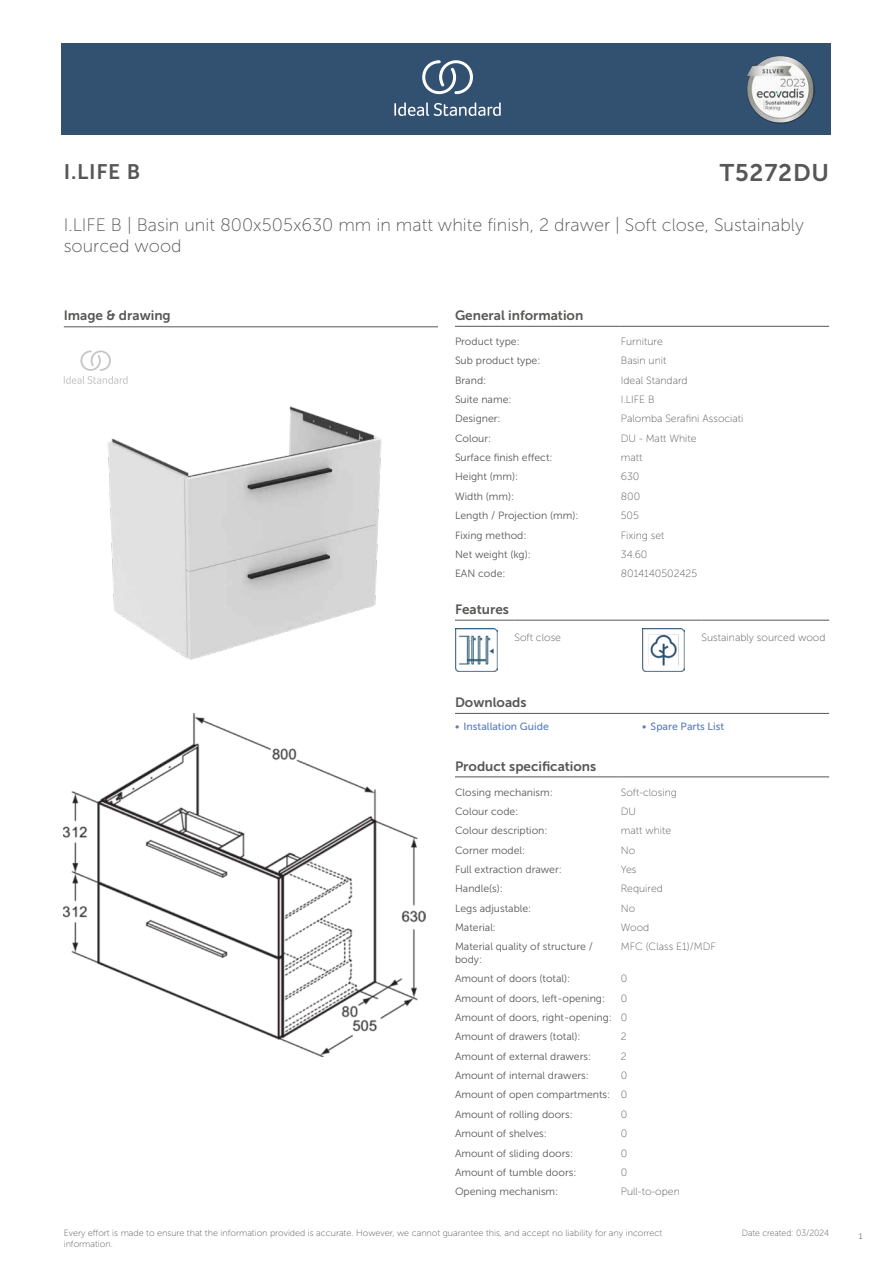
<style>
.page{position:relative;width:893px;height:1263px;background:#fff}
.page>*{position:absolute;margin:0;border:0;box-sizing:border-box;transform-origin:0 0}
.t1{font:24px "Museo Sans 700";letter-spacing:.035em;color:#575756}
.t2{font:21px "Museo Sans 700";color:#575756}
.t3{font:18px/21.6px "Museo Sans 100";color:#575756}
.t4{font:13.5px "Museo Sans 700";color:#575756}
.t5{font:10.5px/19.4px "Museo Sans 300";color:#575756}
.t6{font:10.5px "Museo Sans 100";color:#575756}
.t7{font:10.5px "Museo Sans 500";color:#5b7ebf}
.t8{font:9px/10.8px "Museo Sans 100";color:#575756}
.t9{font:9px "Museo Sans 100";color:#575756;scale:.95 1}
.t10{font:300 9px "Calibri";color:#575756;scale:.95 1}
.s1{font-family:"Museo Sans 100"}
</style>
<div class="page">
<div style="left:62px;top:43px;width:769px;height:91px;background:#325070"></div>
<hr style="left:455px;top:326px;width:166px;height:1px;background:#575756">
<hr style="left:621px;top:326px;width:208px;height:1px;background:#575756">
<hr style="left:455px;top:620px;width:59px;height:1px;background:#575756">
<hr style="left:514px;top:620px;width:128px;height:1px;background:#575756">
<hr style="left:642px;top:620px;width:60px;height:1px;background:#575756">
<hr style="left:702px;top:620px;width:127px;height:1px;background:#575756">
<img style="left:455px;top:629px;width:42px;height:42px">
<img style="left:642px;top:629px;width:43px;height:42px">
<hr style="left:455px;top:713px;width:187px;height:1px;background:#575756">
<hr style="left:642px;top:713px;width:187px;height:1px;background:#575756">
<hr style="left:455px;top:777px;width:166px;height:1px;background:#575756">
<hr style="left:621px;top:777px;width:208px;height:1px;background:#575756">
<img style="left:64px;top:714px;width:361px;height:343px">
<hr style="left:64px;top:327px;width:374px;height:1px;background:#575756">
<svg style="left:64px;top:350px;width:64px;height:34px"></svg>
<img style="left:107px;top:406px;width:275px;height:254px">
<svg style="left:394px;top:102px;width:107px;height:14px"></svg>
<svg style="left:422px;top:60px;width:51px;height:34px"></svg>
<img style="left:746px;top:56px;width:68px;height:67px">
<h2 class="t2" style="left:64px;top:160px;width:78px">I.LIFE B</h2>
<h1 class="t1" style="left:720px;top:160px;width:111px">T5272DU</h1>
<h3 class="t3" style="left:64px;top:214px;width:742px">I.LIFE B | Basin unit 800x505x630 mm in matt white finish, 2 drawer | Soft close, Sustainably sourced wood</h3>
<p class="t4" style="left:64px;top:308px;width:108px">Image &amp; drawing</p>
<p class="t4" style="left:455px;top:308px;width:130px">General information</p>
<p class="t5" style="left:455px;top:332px;width:66px">Product type:</p>
<p class="t6" style="left:621px;top:336px;width:44px">Furniture</p>
<p class="t5" style="left:455px;top:351px;width:87px">Sub product type:</p>
<p class="t6" style="left:621px;top:355px;width:47px">Basin unit</p>
<p class="t5" style="left:455px;top:370px;width:33px">Brand:</p>
<p class="t6" style="left:621px;top:374px;width:68px">Ideal Standard</p>
<p class="t5" style="left:455px;top:390px;width:58px">Suite name:</p>
<p class="t6" style="left:621px;top:394px;width:35px">I.LIFE B</p>
<p class="t5" style="left:455px;top:409px;width:47px">Designer:</p>
<p class="t6" style="left:621px;top:413px;width:124px">Palomba Serafini Associati</p>
<p class="t5" style="left:455px;top:429px;width:38px">Colour:</p>
<p class="t6" style="left:621px;top:433px;width:77px">DU - Matt White</p>
<p class="t5" style="left:455px;top:448px;width:99px">Surface finish effect:</p>
<p class="t6" style="left:621px;top:452px;width:23px">matt</p>
<p class="t5" style="left:455px;top:467px;width:65px">Height (mm):</p>
<p class="t6" style="left:621px;top:471px;width:20px">630</p>
<p class="t5" style="left:455px;top:487px;width:61px">Width (mm):</p>
<p class="t6" style="left:621px;top:491px;width:21px">800</p>
<p class="t5" style="left:455px;top:506px;width:125px">Length / Projection (mm):</p>
<p class="t6" style="left:621px;top:510px;width:20px">505</p>
<p class="t5" style="left:455px;top:525px;width:73px">Fixing method:</p>
<p class="t6" style="left:621px;top:529px;width:45px">Fixing set</p>
<p class="t5" style="left:455px;top:545px;width:77px">Net weight (kg):</p>
<p class="t6" style="left:621px;top:549px;width:28px">34.60</p>
<p class="t5" style="left:455px;top:564px;width:52px">EAN code:</p>
<p class="t6" style="left:621px;top:568px;width:78px">8014140502425</p>
<p class="t4" style="left:455px;top:602px;width:55px">Features</p>
<p class="t6" style="left:514px;top:632px;width:48px">Soft close</p>
<p class="t6" style="left:702px;top:632px;width:125px">Sustainably sourced wood</p>
<p class="t4" style="left:455px;top:695px;width:73px">Downloads</p>
<p class="t7" style="left:455px;top:721px;width:95px">• Installation Guide</p>
<p class="t7" style="left:642px;top:721px;width:84px">• Spare Parts List</p>
<p class="t4" style="left:455px;top:758px;width:143px">Product specifications</p>
<p class="t5" style="left:455px;top:782px;width:99px">Closing mechanism:</p>
<p class="t6" style="left:621px;top:786px;width:58px">Soft-closing</p>
<p class="t5" style="left:455px;top:802px;width:65px">Colour code:</p>
<p class="t6" style="left:621px;top:806px;width:17px">DU</p>
<p class="t5" style="left:455px;top:821px;width:94px">Colour description:</p>
<p class="t6" style="left:621px;top:825px;width:52px">matt white</p>
<p class="t5" style="left:455px;top:840px;width:72px">Corner model:</p>
<p class="t6" style="left:621px;top:844px;width:16px">No</p>
<p class="t5" style="left:455px;top:860px;width:108px">Full extraction drawer:</p>
<p class="t6" style="left:621px;top:864px;width:17px">Yes</p>
<p class="t5" style="left:455px;top:879px;width:49px">Handle(s):</p>
<p class="t6" style="left:621px;top:883px;width:44px">Required</p>
<p class="t5" style="left:455px;top:898px;width:78px">Legs adjustable:</p>
<p class="t6" style="left:621px;top:902px;width:16px">No</p>
<p class="t5" style="left:455px;top:918px;width:43px">Material:</p>
<p class="t6" style="left:621px;top:922px;width:30px">Wood</p>
<p class="t5" style="left:455px;top:940px;width:139px;line-height:12.6px">Material quality of structure / body:</p>
<p class="t6" style="left:621px;top:941px;width:96px">MFC (Class E1)/MDF</p>
<p class="t5" style="left:455px;top:969px;width:117px">Amount of doors (total):</p>
<p class="t6" style="left:621px;top:973px;width:8px">0</p>
<p class="t5" style="left:455px;top:988px;width:152px">Amount of doors, left-opening:</p>
<p class="t6" style="left:621px;top:992px;width:8px">0</p>
<p class="t5" style="left:455px;top:1008px;width:174px">Amount of doors, right-opening: <span class="s1">0<br></span>Amount of drawers (total):</p>
<p class="t6" style="left:621px;top:1031px;width:7px">2</p>
<p class="t5" style="left:455px;top:1046px;width:138px">Amount of external drawers:</p>
<p class="t6" style="left:621px;top:1050px;width:7px">2</p>
<p class="t5" style="left:455px;top:1066px;width:135px">Amount of internal drawers:</p>
<p class="t6" style="left:621px;top:1070px;width:8px">0</p>
<p class="t5" style="left:455px;top:1085px;width:174px">Amount of open compartments: <span class="s1">0<br></span>Amount of rolling doors:</p>
<p class="t6" style="left:621px;top:1109px;width:8px">0</p>
<p class="t5" style="left:455px;top:1124px;width:93px">Amount of shelves:</p>
<p class="t6" style="left:621px;top:1128px;width:8px">0</p>
<p class="t5" style="left:455px;top:1143px;width:120px">Amount of sliding doors:</p>
<p class="t6" style="left:621px;top:1147px;width:8px">0</p>
<p class="t5" style="left:455px;top:1163px;width:123px">Amount of tumble doors:</p>
<p class="t6" style="left:621px;top:1167px;width:8px">0</p>
<p class="t5" style="left:455px;top:1182px;width:105px">Opening mechanism:</p>
<p class="t6" style="left:621px;top:1186px;width:60px">Pull-to-open</p>
<p class="t8" style="left:64px;top:1227px;width:600px">Every effort is made to ensure that the information provided is accurate. However, we cannot guarantee this, and accept no liability for any incorrect information.</p>
<p class="t9" style="left:742px;top:1228px;width:93px">Date created: 03/2024</p>
<p class="t10" style="left:858px;top:1230px;width:6px">1</p>
</div>
